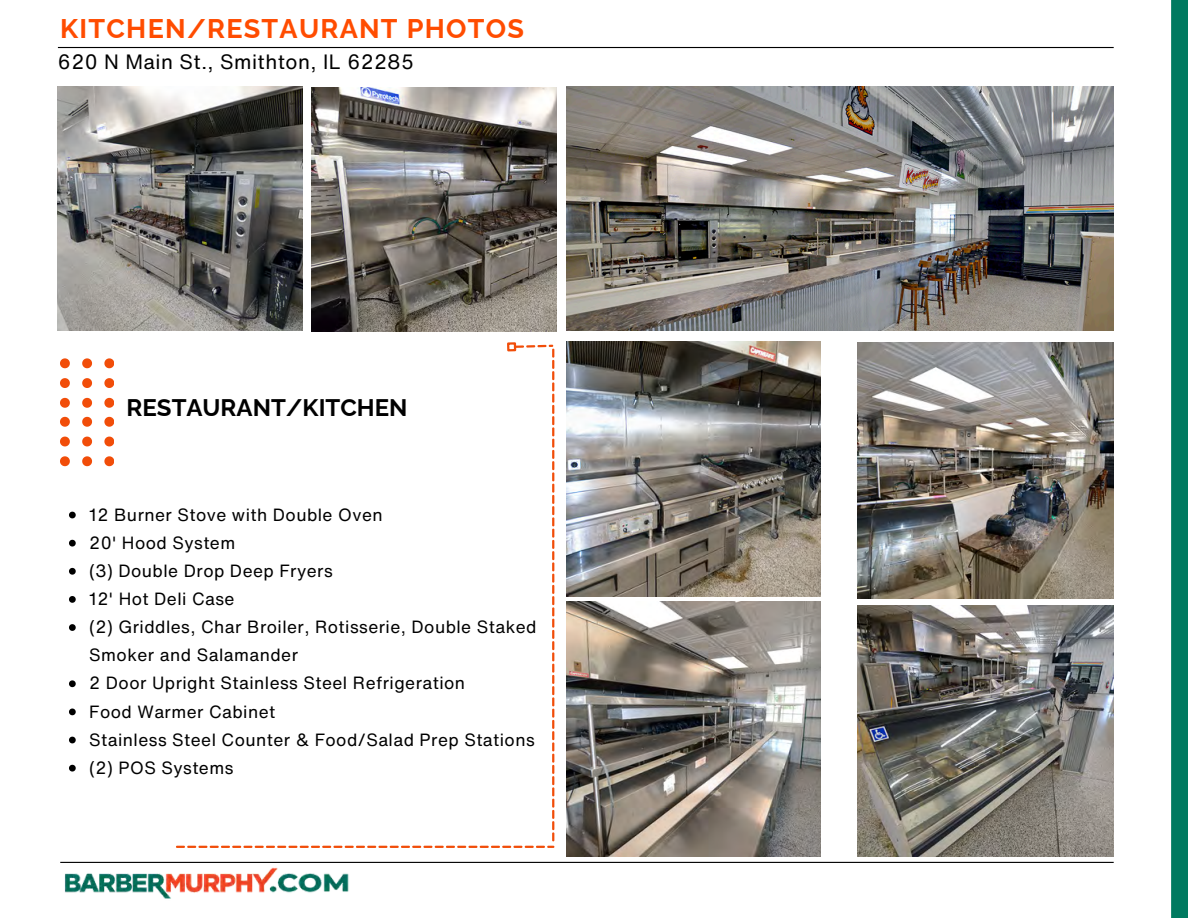
<style>
.page{position:relative;width:1188px;height:918px;background:#fff}
.page>*{position:absolute;margin:0;border:0;box-sizing:border-box;transform-origin:0 0}
.t1{font:700 27px "Raleway";letter-spacing:.045em;color:#ff4c00}
.t2{font:700 24px "Raleway";color:#000}
.t3{font:20.25px "Helvetica Now Text";letter-spacing:.025em;color:#000}
.t4{font:17.25px/28.2px "Helvetica Now Text";letter-spacing:.025em;color:#000}
</style>
<div class="page">
<hr style="left:58px;top:47px;width:1056px;height:1px;background:#000">
<hr style="left:60px;top:862px;width:1054px;height:1px;background:#000">
<img style="left:64px;top:867px;width:285px;height:32px">
<svg style="left:60px;top:417px;width:10px;height:10px"></svg>
<svg style="left:82px;top:417px;width:10px;height:10px"></svg>
<svg style="left:104px;top:417px;width:10px;height:10px"></svg>
<svg style="left:60px;top:437px;width:10px;height:9px"></svg>
<svg style="left:82px;top:437px;width:10px;height:9px"></svg>
<svg style="left:104px;top:437px;width:10px;height:9px"></svg>
<svg style="left:60px;top:456px;width:10px;height:10px"></svg>
<svg style="left:82px;top:456px;width:10px;height:10px"></svg>
<svg style="left:104px;top:456px;width:10px;height:10px"></svg>
<svg style="left:60px;top:358px;width:10px;height:10px"></svg>
<svg style="left:82px;top:358px;width:10px;height:10px"></svg>
<svg style="left:104px;top:358px;width:10px;height:10px"></svg>
<svg style="left:60px;top:378px;width:10px;height:10px"></svg>
<svg style="left:82px;top:378px;width:10px;height:10px"></svg>
<svg style="left:104px;top:378px;width:10px;height:10px"></svg>
<svg style="left:60px;top:398px;width:10px;height:10px"></svg>
<svg style="left:82px;top:398px;width:10px;height:10px"></svg>
<svg style="left:104px;top:398px;width:10px;height:10px"></svg>
<svg style="left:69px;top:512px;width:7px;height:6px"></svg>
<svg style="left:69px;top:540px;width:7px;height:7px"></svg>
<svg style="left:69px;top:568px;width:7px;height:7px"></svg>
<svg style="left:69px;top:596px;width:7px;height:7px"></svg>
<svg style="left:69px;top:624px;width:7px;height:7px"></svg>
<svg style="left:69px;top:680px;width:7px;height:7px"></svg>
<svg style="left:69px;top:709px;width:7px;height:6px"></svg>
<svg style="left:69px;top:737px;width:7px;height:6px"></svg>
<svg style="left:69px;top:765px;width:7px;height:7px"></svg>
<div style="left:1171px;top:0;width:17px;height:918px;background:#007a60"></div>
<img style="left:58px;top:86px;width:244px;height:245px">
<img style="left:566px;top:342px;width:255px;height:254px">
<img style="left:566px;top:602px;width:255px;height:254px">
<img style="left:857px;top:342px;width:257px;height:257px">
<img style="left:857px;top:606px;width:256px;height:250px">
<img style="left:312px;top:88px;width:244px;height:244px">
<img style="left:566px;top:86px;width:548px;height:245px">
<svg style="left:176px;top:345px;width:378px;height:503px"></svg>
<div style="left:507px;top:342px;width:9px;height:9px;border:2px solid #f14d09"></div>
<p class="t1" style="left:60px;top:13px;width:465px">KITCHEN/RESTAURANT PHOTOS</p>
<p class="t3" style="left:58px;top:47px;width:358px">620 N Main St., Smithton, IL 62285</p>
<p class="t2" style="left:127px;top:394px;width:282px">RESTAURANT/KITCHEN</p>
<h3 class="t4" style="left:89px;top:500px;width:295px">12 Burner Stove with Double Oven</h3>
<p class="t4" style="left:89px;top:528px;width:148px">20' Hood System</p>
<p class="t4" style="left:89px;top:556px;width:245px">(3) Double Drop Deep Fryers</p>
<p class="t4" style="left:89px;top:584px;width:147px">12' Hot Deli Case</p>
<p class="t4" style="left:89px;top:613px;width:449px">(2) Griddles, Char Broiler, Rotisserie, Double Staked<br>Smoker and Salamander</p>
<h2 class="t4" style="left:89px;top:669px;width:377px">2 Door Upright Stainless Steel Refrigeration</h2>
<p class="t4" style="left:89px;top:697px;width:188px">Food Warmer Cabinet</p>
<p class="t4" style="left:89px;top:725px;width:447px">Stainless Steel Counter &amp; Food/Salad Prep Stations</p>
<p class="t4" style="left:89px;top:753px;width:146px">(2) POS Systems</p>
</div>
